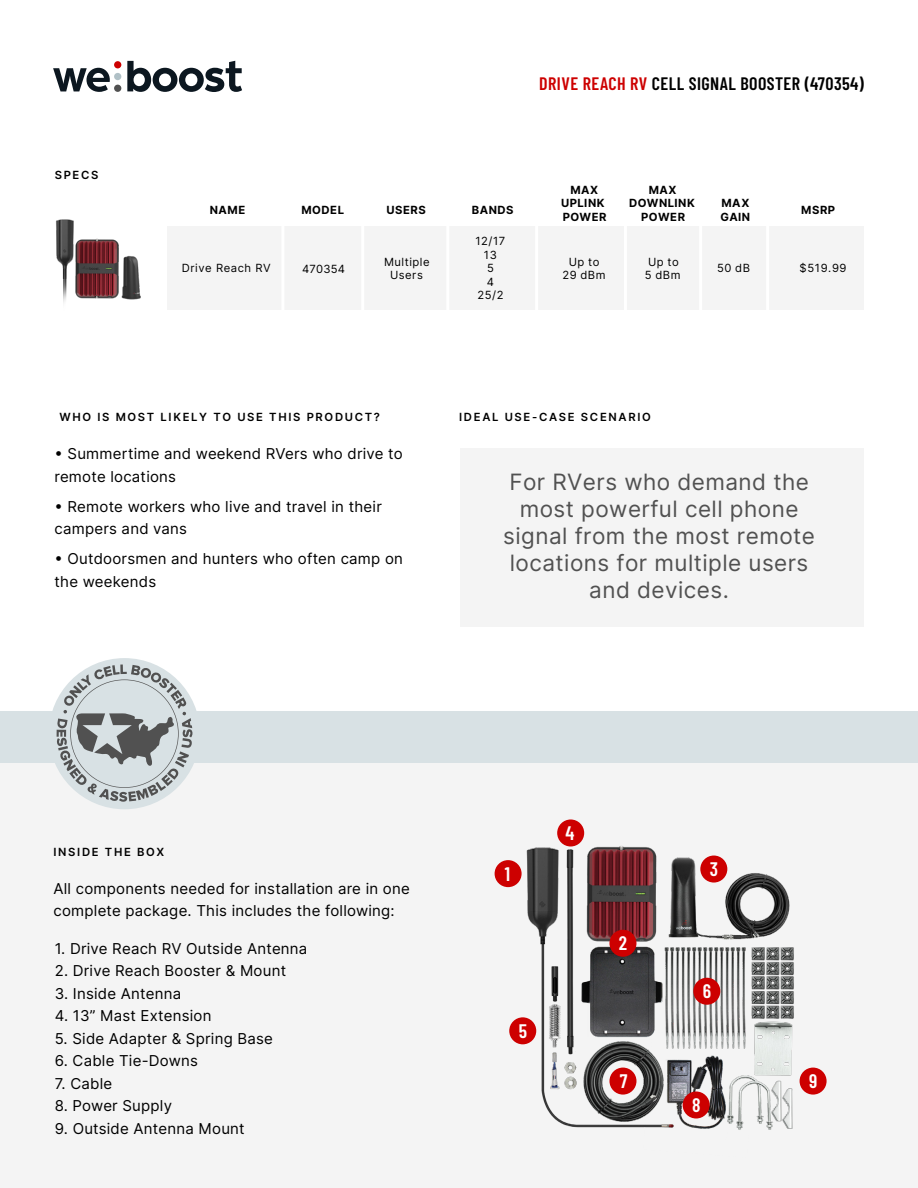
<style>
.page{position:relative;width:918px;height:1188px;background:#fff}
.page>*{position:absolute;margin:0;border:0;box-sizing:border-box;transform-origin:0 0}
.t1{font:22.5px/27px "Inter";letter-spacing:.02em;color:#515151;text-align:center}
.t2{font:600 19.5px "Barlow Condensed";color:#fff}
.t3{font:600 18px "Barlow Condensed";letter-spacing:.025em;color:#000}
.t4{font:15px/22.5px "Inter";letter-spacing:.015em;color:#000}
.t5{font:11.25px/13.5px "Inter";letter-spacing:.05em;color:#000;text-align:center}
.t6{font:600 11.25px "Inter";letter-spacing:.15em;color:#000}
.t7{font:700 11.25px/13.5px "Inter";letter-spacing:.045em;color:#000}
.s1{color:#cd0000}
</style>
<div class="page">
<div style="left:460px;top:448px;width:404px;height:179px;background:#f4f4f4"></div>
<div style="left:0;top:737px;width:918px;height:451px;background:#f4f4f4"></div>
<div style="left:168px;top:227px;width:696px;height:83px;background:#f4f4f4"></div>
<img style="left:496px;top:821px;width:331px;height:309px">
<div style="left:0;top:711px;width:918px;height:51px;background:#d8e1e4"></div>
<hr style="left:281px;top:194px;width:3px;height:129px;background:#fff">
<hr style="left:361px;top:194px;width:3px;height:129px;background:#fff">
<hr style="left:446px;top:194px;width:3px;height:129px;background:#fff">
<hr style="left:535px;top:194px;width:3px;height:129px;background:#fff">
<hr style="left:624px;top:194px;width:3px;height:129px;background:#fff">
<hr style="left:699px;top:194px;width:3px;height:129px;background:#fff">
<hr style="left:766px;top:194px;width:3px;height:129px;background:#fff">
<img style="left:56px;top:219px;width:85px;height:84px">
<div style="left:49px;top:658px;width:151px;height:151px;background:#d8e1e4;border-radius:50%"></div>
<svg style="left:57px;top:665px;width:135px;height:137px"></svg>
<svg style="left:53px;top:68px;width:57px;height:24px"></svg>
<div style="left:114px;top:61px;width:7px;height:7px;background:#cd0000;border-radius:50%"></div>
<div style="left:114px;top:73px;width:7px;height:7px;background:#b0c0c6;border-radius:50%"></div>
<div style="left:114px;top:85px;width:7px;height:7px;background:#515151;border-radius:50%"></div>
<svg style="left:127px;top:61px;width:115px;height:31px"></svg>
<div style="left:495px;top:860px;width:27px;height:27px;background:#cd0000;border-radius:50%"></div>
<div style="left:609px;top:930px;width:27px;height:27px;background:#cd0000;border-radius:50%"></div>
<div style="left:700px;top:856px;width:27px;height:27px;background:#cd0000;border-radius:50%"></div>
<div style="left:557px;top:819px;width:27px;height:27px;background:#cd0000;border-radius:50%"></div>
<div style="left:509px;top:1017px;width:27px;height:27px;background:#cd0000;border-radius:50%"></div>
<div style="left:693px;top:978px;width:27px;height:27px;background:#cd0000;border-radius:50%"></div>
<div style="left:609px;top:1068px;width:27px;height:27px;background:#cd0000;border-radius:50%"></div>
<div style="left:683px;top:1092px;width:27px;height:27px;background:#cd0000;border-radius:50%"></div>
<div style="left:800px;top:1068px;width:27px;height:27px;background:#cd0000;border-radius:50%"></div>
<p class="t6" style="left:55px;top:167px;width:45px">SPECS</p>
<p class="t3" style="left:539px;top:71px;width:326px"><span class="s1">DRIVE REACH RV</span> CELL SIGNAL BOOSTER (470354)</p>
<p class="t7" style="left:570px;top:183px;width:29px">MAX</p>
<p class="t7" style="left:649px;top:183px;width:29px">MAX</p>
<p class="t7" style="left:641px;top:210px;width:45px">POWER</p>
<p class="t7" style="left:561px;top:196px;width:47px">UPLINK<br>POWER</p>
<p class="t7" style="left:629px;top:196px;width:67px">DOWNLINK</p>
<p class="t7" style="left:720px;top:196px;width:31px">MAX<br>GAIN</p>
<p class="t7" style="left:210px;top:203px;width:37px">NAME</p>
<p class="t7" style="left:301px;top:203px;width:44px">MODEL</p>
<p class="t7" style="left:387px;top:203px;width:41px">USERS</p>
<p class="t7" style="left:472px;top:203px;width:43px">BANDS</p>
<p class="t7" style="left:801px;top:203px;width:35px">MSRP</p>
<p class="t5" style="left:476px;top:234px;width:31px">12/17<br>13<br>5<br>4<br>25/2</p>
<p class="t5" style="left:384px;top:255px;width:47px">Multiple<br>Users</p>
<p class="t5" style="left:563px;top:255px;width:44px">Up to<br>29 dBm</p>
<p class="t5" style="left:645px;top:255px;width:37px;text-align:left">Up to<br>5 dBm</p>
<p class="t5" style="left:717px;top:261px;width:34px">50 dB</p>
<p class="t5" style="left:182px;top:261px;width:91px">Drive Reach RV</p>
<p class="t5" style="left:302px;top:261px;width:44px">470354</p>
<p class="t5" style="left:800px;top:261px;width:49px">$519.99</p>
<p class="t6" style="left:59px;top:409px;width:322px">WHO IS MOST LIKELY TO USE THIS PRODUCT?</p>
<p class="t6" style="left:459px;top:409px;width:193px">IDEAL USE-CASE SCENARIO</p>
<p class="t4" style="left:54px;top:442px;width:350px;text-indent:13px">Summertime and weekend RVers who drive to remote locations</p>
<p class="t4" style="left:54px;top:495px;width:329px;text-indent:13px">Remote workers who live and travel in their campers and vans</p>
<p class="t4" style="left:54px;top:547px;width:350px;text-indent:13px">Outdoorsmen and hunters who often camp on the weekends</p>
<p class="t6" style="left:54px;top:844px;width:112px">INSIDE THE BOX</p>
<p class="t4" style="left:54px;top:877px;width:358px">All components needed for installation are in one complete package. This includes the following:</p>
<p class="t4" style="left:55px;top:937px;width:254px">1. Drive Reach RV Outside Antenna</p>
<p class="t4" style="left:55px;top:959px;width:233px">2. Drive Reach Booster &amp; Mount</p>
<p class="t4" style="left:55px;top:982px;width:128px">3. Inside Antenna</p>
<p class="t4" style="left:55px;top:1004px;width:158px">4. 13” Mast Extension</p>
<p class="t4" style="left:55px;top:1027px;width:220px">5. Side Adapter &amp; Spring Base</p>
<p class="t4" style="left:55px;top:1049px;width:145px">6. Cable Tie-Downs</p>
<p class="t4" style="left:55px;top:1072px;width:59px">7. Cable</p>
<p class="t4" style="left:55px;top:1094px;width:119px">8. Power Supply</p>
<p class="t4" style="left:55px;top:1117px;width:192px">9. Outside Antenna Mount</p>
<h1 class="t1" style="left:503px;top:468px;width:313px">For RVers who demand the most powerful cell phone signal from the most remote locations for multiple users and devices.</h1>
<h2 class="t2" style="left:505px;top:860px;width:7px">1</h2>
<h2 class="t2" style="left:566px;top:819px;width:10px">4</h2>
<h2 class="t2" style="left:519px;top:1017px;width:10px">5</h2>
<h2 class="t2" style="left:619px;top:930px;width:10px">2</h2>
<h2 class="t2" style="left:620px;top:1067px;width:9px">7</h2>
<h2 class="t2" style="left:710px;top:855px;width:10px">3</h2>
<h2 class="t2" style="left:703px;top:978px;width:10px">6</h2>
<h2 class="t2" style="left:692px;top:1091px;width:10px">8</h2>
<h2 class="t2" style="left:809px;top:1067px;width:10px">9</h2>
</div>
